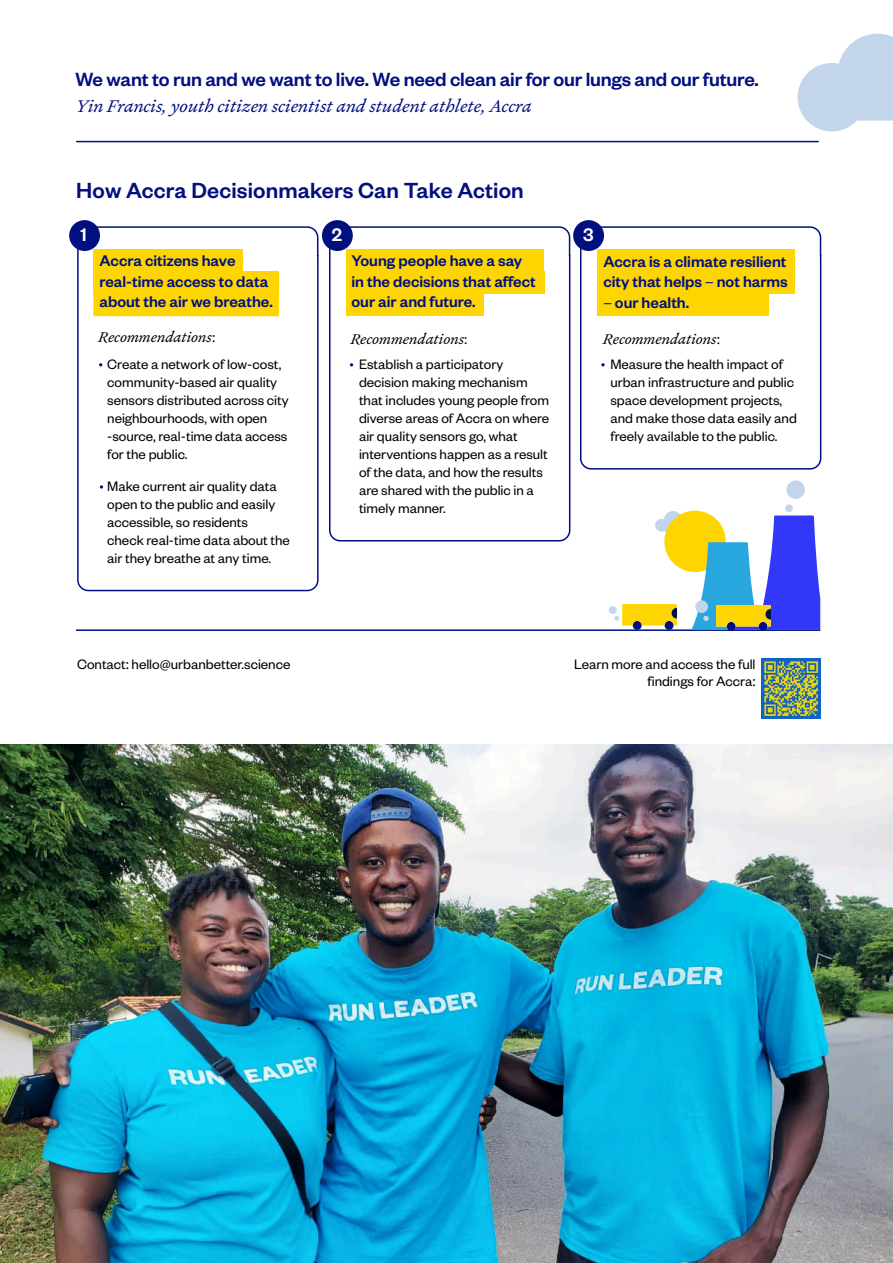
<style>
.page{position:relative;width:893px;height:1263px;background:#fff}
.page>*{position:absolute;margin:0;border:0;box-sizing:border-box;transform-origin:0 0}
.t1{font:24px "Founders Grotesk Medium Test";letter-spacing:.005em;color:#010f7f}
.t2{font:21px "Founders Grotesk Medium Test";letter-spacing:-.01em;color:#010f7f}
.t3{font:19.95px "Founders Grotesk Medium Test";color:#fff}
.t4{font:18px "Heldane Text Regular Italic Test";color:#010f7f}
.t5{font:16.95px/20.4px "Founders Grotesk Medium Test";color:#010f7f}
.t6{font:15px/18px "Founders Grotesk Regular Test";color:#000}
.t7{font:15px "Heldane Text Regular Italic Test";color:#000}
.s1{font-family:"Myriad Pro"}
</style>
<div class="page">
<svg style="left:797px;top:34px;width:96px;height:98px"></svg>
<hr style="left:76px;top:141px;width:743px;height:1px;background:#010f7f">
<hr style="left:76px;top:629px;width:744px;height:2px;background:#010f7f">
<img style="left:0;top:744px;width:893px;height:519px">
<svg style="left:77px;top:226px;width:242px;height:366px"></svg>
<div style="left:93px;top:249px;width:150px;height:23px;background:#fdd601"></div>
<div style="left:93px;top:271px;width:186px;height:23px;background:#fdd601"></div>
<div style="left:93px;top:294px;width:186px;height:22px;background:#fdd601"></div>
<svg style="left:328px;top:226px;width:243px;height:316px"></svg>
<div style="left:346px;top:249px;width:198px;height:22px;background:#fdd601"></div>
<div style="left:346px;top:271px;width:198px;height:23px;background:#fdd601"></div>
<div style="left:346px;top:294px;width:138px;height:22px;background:#fdd601"></div>
<svg style="left:579px;top:226px;width:243px;height:244px"></svg>
<div style="left:597px;top:249px;width:198px;height:22px;background:#fdd601"></div>
<div style="left:597px;top:271px;width:198px;height:23px;background:#fdd601"></div>
<div style="left:597px;top:294px;width:172px;height:22px;background:#fdd601"></div>
<svg style="left:100px;top:485px;width:3px;height:4px"></svg>
<svg style="left:601px;top:363px;width:4px;height:3px"></svg>
<div style="left:69px;top:220px;width:31px;height:31px;background:#010f7f;border-radius:50%"></div>
<div style="left:322px;top:220px;width:31px;height:31px;background:#010f7f;border-radius:50%"></div>
<div style="left:573px;top:220px;width:31px;height:31px;background:#010f7f;border-radius:50%"></div>
<img style="left:762px;top:659px;width:59px;height:59px">
<svg style="left:655px;top:511px;width:27px;height:21px"></svg>
<div style="left:664px;top:511px;width:62px;height:61px;background:#fed500;border-radius:50%"></div>
<div style="left:786px;top:480px;width:19px;height:19px;background:#c3d5ea;border-radius:50%"></div>
<div style="left:785px;top:504px;width:8px;height:8px;background:#c3d5ea;border-radius:50%"></div>
<svg style="left:691px;top:515px;width:129px;height:116px"></svg>
<div style="left:695px;top:600px;width:13px;height:13px;background:#c3d5ea;border-radius:50%"></div>
<svg style="left:614px;top:604px;width:63px;height:26px"></svg>
<div style="left:609px;top:606px;width:8px;height:8px;background:#c3d5ea;border-radius:50%"></div>
<h2 class="t2" style="left:75px;top:72px;width:685px">We want to run and we want to live. We need clean air for our lungs and our future.</h2>
<p class="t4" style="left:76px;top:98px;width:457px">Yin Francis, youth citizen scientist and student athlete, Accra</p>
<h1 class="t1" style="left:76px;top:183px;width:449px">How Accra Decisionmakers Can Take Action</h1>
<h3 class="t3" style="left:80px;top:229px;width:8px">1</h3>
<h3 class="t3" style="left:332px;top:229px;width:12px">2</h3>
<h3 class="t3" style="left:583px;top:229px;width:12px">3</h3>
<p class="t5" style="left:99px;top:252px;width:175px">Accra citizens have real-time access to data about the air we breathe.</p>
<p class="t7" style="left:99px;top:330px;width:118px">Recommendations<span class="s1">:</span></p>
<p class="t6" style="left:107px;top:357px;width:183px">Create a network of low-cost, community-based air quality sensors distributed across city neighbourhoods, with open -source, real-time data access for the public.</p>
<p class="t6" style="left:107px;top:478px;width:184px">Make current air quality data open to the public and easily accessible, so residents<br>check real-time data about the air they breathe at any time.</p>
<p class="t6" style="left:77px;top:656px;width:215px">Contact<span class="s1">:</span> hello<span class="s1">@</span>urbanbetter.science</p>
<p class="t5" style="left:351px;top:252px;width:186px">Young people have a say in the decisions that affect our air and future.</p>
<p class="t7" style="left:351px;top:332px;width:118px">Recommendations<span class="s1">:</span></p>
<p class="t5" style="left:603px;top:253px;width:186px">Accra is a climate resilient city that helps <span class="s1">–</span> not harms</p>
<p class="t5" style="left:603px;top:294px;width:87px"><span class="s1">–</span> our health.</p>
<p class="t7" style="left:603px;top:332px;width:118px">Recommendations<span class="s1">:</span></p>
<p class="t6" style="left:359px;top:357px;width:192px">Establish a participatory decision making mechanism that includes young people from diverse areas of Accra on where air quality sensors go, what interventions happen as a result of the data, and how the results are shared with the public in a timely manner.</p>
<p class="t6" style="left:610px;top:357px;width:188px">Measure the health impact of urban infrastructure and public space development projects, and make those data easily and freely available to the public.</p>
<p class="t6" style="left:574px;top:657px;width:183px;line-height:16.5px;text-align:right">Learn more and access the full findings for Accra<span class="s1">:</span></p>
</div>
